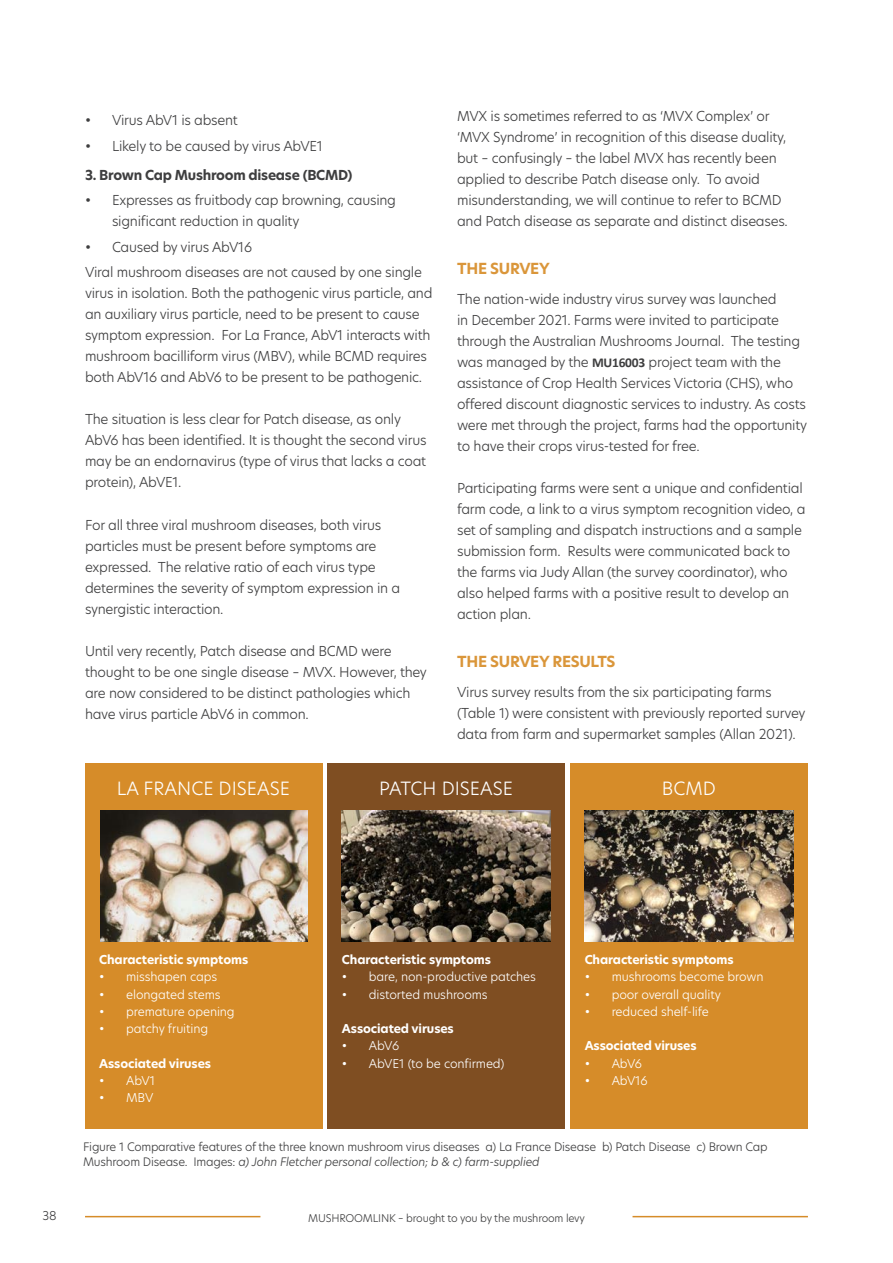
<style>
.page{position:relative;width:893px;height:1263px;background:#fff}
.page>*{position:absolute;margin:0;border:0;box-sizing:border-box;transform-origin:0 0}
.TAB_HEAD_large{font:300 18px "New Hero";color:#fff}
.Body_head{font:700 15px "New Hero";letter-spacing:-.02em;color:#da963a}
.Body_copy{font:300 13.5px/21px "New Hero";letter-spacing:-.02em;color:#3e3e3f}
.Body_copy-2{font:700 13.5px "New Hero";letter-spacing:-.02em;color:#3e3e3f}
.t1{font:300 12px "New Hero";letter-spacing:-.01em;color:#fff}
.Table_body{font:700 12px "New Hero";letter-spacing:-.01em;color:#fff}
.t2{font:300 12px "New Hero";color:#3e3e3f}
.t3{font:300 11.55px/15.5px "New Hero";letter-spacing:-.02em;color:#3e3e3f}
.t4{font:300 10.5px "New Hero";letter-spacing:-.02em;color:#3e3e3f}
.s1{font-family:"Calibri";font-weight:700}
.s2{font-style:italic}
</style>
<div class="page">
<hr style="left:85px;top:1216px;width:175px;height:1px;background:#d68c29">
<hr style="left:632px;top:1216px;width:176px;height:1px;background:#d68c29">
<div style="left:85px;top:763px;width:237px;height:366px;background:#d68c29"></div>
<div style="left:328px;top:763px;width:237px;height:366px;background:#7f4e22"></div>
<div style="left:570px;top:763px;width:238px;height:366px;background:#d68c29"></div>
<img style="left:100px;top:810px;width:208px;height:131px">
<img style="left:342px;top:810px;width:208px;height:131px">
<img style="left:585px;top:810px;width:208px;height:131px">
<p class="Body_copy" style="left:85px;top:110px;width:154px">• Virus AbV1 is absent</p>
<p class="Body_copy" style="left:85px;top:135px;width:239px">• Likely to be caused by virus AbVE1</p>
<p class="Body_copy-2" style="left:85px;top:166px;width:269px">3. Brown Cap Mushroom disease (BCMD)</p>
<p class="Body_copy" style="left:112px;top:190px;width:285px;text-indent:-27px">• Expresses as fruitbody cap browning, causing significant reduction in quality</p>
<p class="Body_copy" style="left:85px;top:236px;width:169px">• Caused by virus AbV16</p>
<p class="Body_copy" style="left:85px;top:261px;width:349px">Viral mushroom diseases are not caused by one single virus in isolation. Both the pathogenic virus particle, and an auxiliary virus particle, need to be present to cause symptom expression. For La France, AbV1 interacts with mushroom bacilliform virus (MBV), while BCMD requires both AbV16 and AbV6 to be present to be pathogenic.</p>
<p class="Body_copy" style="left:85px;top:408px;width:343px">The situation is less clear for Patch disease, as only AbV6 has been identified. It is thought the second virus may be an endornavirus (type of virus that lacks a coat protein), AbVE1.</p>
<p class="Body_copy" style="left:85px;top:514px;width:317px">For all three viral mushroom diseases, both virus particles must be present before symptoms are expressed. The relative ratio of each virus type determines the severity of symptom expression in a synergistic interaction.</p>
<p class="Body_copy" style="left:85px;top:640px;width:343px">Until very recently, Patch disease and BCMD were thought to be one single disease – MVX. However, they are now considered to be distinct pathologies which have virus particle AbV6 in common.</p>
<p class="Body_copy" style="left:457px;top:106px;width:332px">MVX is sometimes referred to as ‘MVX Complex’ or ‘MVX Syndrome’ in recognition of this disease duality, but – confusingly – the label MVX has recently been applied to describe Patch disease only. To avoid misunderstanding, we will continue to refer to BCMD and Patch disease as separate and distinct diseases.</p>
<p class="Body_head" style="left:457px;top:259px;width:94px">THE SURVEY</p>
<p class="Body_copy" style="left:457px;top:288px;width:352px">The nation-wide industry virus survey was launched<br>in December 2021. Farms were invited to participate through the Australian Mushrooms Journal. The testing was managed by the <span class="s1">MU16003</span> project team with the assistance of Crop Health Services Victoria (CHS), who offered discount diagnostic services to industry. As costs were met through the project, farms had the opportunity to have their crops virus-tested for free.</p>
<p class="Body_copy" style="left:457px;top:477px;width:350px">Participating farms were sent a unique and confidential farm code, a link to a virus symptom recognition video, a set of sampling and dispatch instructions and a sample submission form. Results were communicated back to the farms via Judy Allan (the survey coordinator), who also helped farms with a positive result to develop an action plan.</p>
<p class="Body_head" style="left:457px;top:651px;width:160px">THE SURVEY RESULTS</p>
<p class="Body_copy" style="left:457px;top:681px;width:350px">Virus survey results from the six participating farms (Table 1) were consistent with previously reported survey data from farm and supermarket samples (Allan 2021).</p>
<p class="TAB_HEAD_large" style="left:117px;top:776px;width:175px">LA FRANCE DISEASE</p>
<p class="TAB_HEAD_large" style="left:379px;top:776px;width:135px">PATCH DISEASE</p>
<p class="TAB_HEAD_large" style="left:662px;top:776px;width:55px">BCMD</p>
<p class="t2" style="left:43px;top:1208px;width:16px">38</p>
<p class="Table_body" style="left:99px;top:951px;width:151px">Characteristic symptoms</p>
<p class="t1" style="left:99px;top:969px;width:120px">• misshapen caps</p>
<p class="t1" style="left:99px;top:986px;width:123px">• elongated stems</p>
<p class="t1" style="left:99px;top:1003px;width:137px">• premature opening</p>
<p class="t1" style="left:99px;top:1020px;width:111px">• patchy fruiting</p>
<p class="Table_body" style="left:99px;top:1055px;width:113px">Associated viruses</p>
<p class="t1" style="left:99px;top:1072px;width:57px">• AbV1</p>
<p class="t1" style="left:99px;top:1089px;width:56px">• MBV</p>
<p class="Table_body" style="left:342px;top:951px;width:151px">Characteristic symptoms</p>
<p class="t1" style="left:342px;top:969px;width:196px">• bare, non-productive patches</p>
<p class="t1" style="left:342px;top:986px;width:147px">• distorted mushrooms</p>
<p class="Table_body" style="left:342px;top:1020px;width:113px">Associated viruses</p>
<p class="t1" style="left:342px;top:1038px;width:59px">• AbV6</p>
<p class="t1" style="left:342px;top:1055px;width:164px">• AbVE1 (to be confirmed)</p>
<p class="Table_body" style="left:585px;top:951px;width:151px">Characteristic symptoms</p>
<p class="t1" style="left:585px;top:969px;width:180px">• mushrooms become brown</p>
<p class="t1" style="left:585px;top:986px;width:138px">• poor overall quality</p>
<p class="t1" style="left:585px;top:1003px;width:126px">• reduced shelf-life</p>
<p class="Table_body" style="left:585px;top:1038px;width:113px">Associated viruses</p>
<p class="t1" style="left:585px;top:1055px;width:59px">• AbV6</p>
<p class="t1" style="left:585px;top:1072px;width:64px">• AbV16</p>
<p class="t3" style="left:83px;top:1138px;width:686px">Figure 1 Comparative features of the three known mushroom virus diseases a) La France Disease b) Patch Disease c) Brown Cap<br>Mushroom Disease. Images: <span class="s2">a) John Fletcher personal collection; b &amp; c) farm-supplied</span></p>
<p class="t4" style="left:308px;top:1210px;width:278px">MUSHROOMLINK – brought to you by the mushroom levy</p>
</div>
